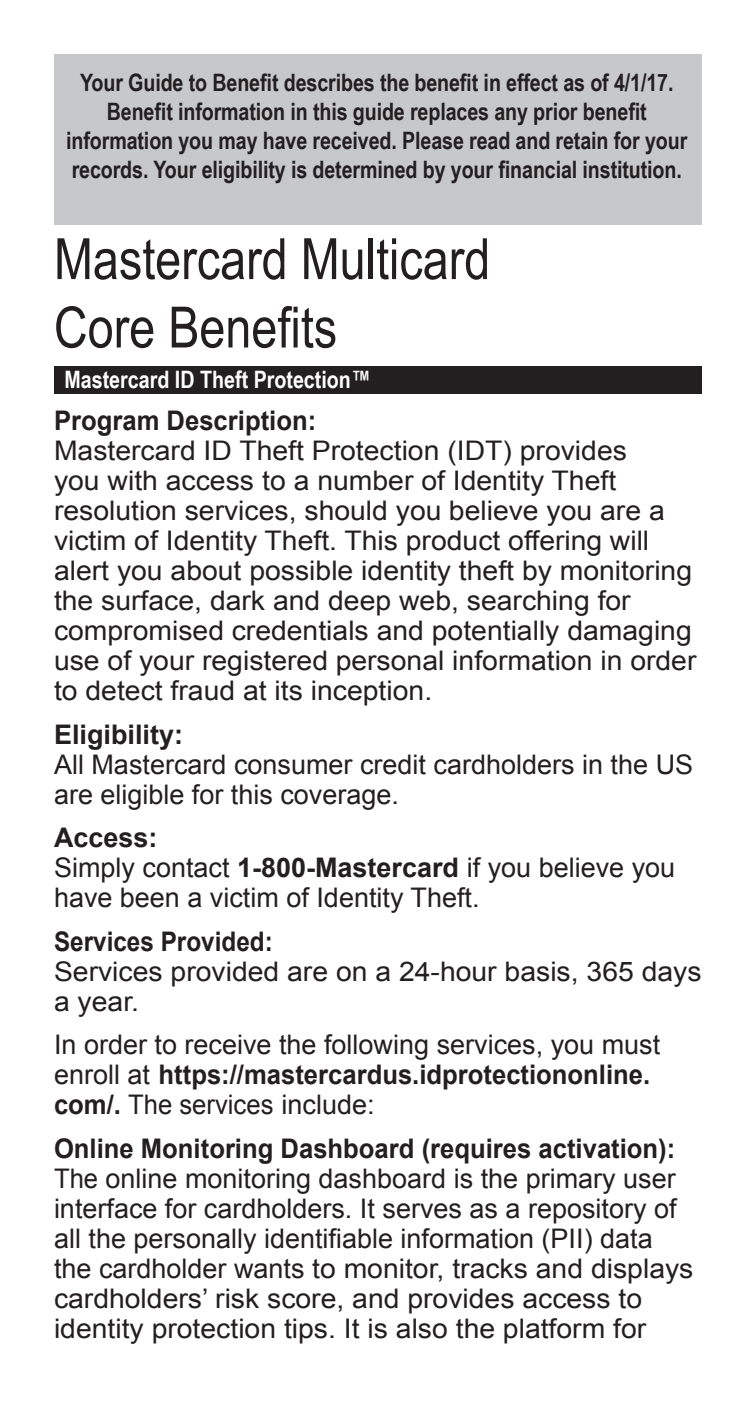
<style>
.page{position:relative;width:756px;height:1404px;background:#fff}
.page>*{position:absolute;margin:0;border:0;box-sizing:border-box;transform-origin:0 0}
.t1{font:57px "Arial Narrow";color:#231f20}
.Body_Text{font:27px/30px "Arial";color:#231f20;scale:1.05 1}
.Body_Text-2{font:27px/30px "Arial";color:#231f20;scale:.95 1}
.Body_Text-3{font:27px/30px "Arial";color:#231f20}
.Heading_2{font:700 27px "Arial";color:#231f20;scale:.95 1}
.Heading_2-2{font:700 27px "Arial";color:#231f20}
.Heading_2-3{font:700 27px "Arial";color:#231f20;scale:.9 1}
.t2{font:700 24px/28.8px "Arial Narrow";letter-spacing:-.005em;color:#231f20;text-align:center}
.t3{font:700 24px "Arial Narrow";color:#fff}
.s1{font-weight:700}
</style>
<div class="page">
<div style="left:54px;top:367px;width:648px;height:27px;background:#231f20"></div>
<div style="left:54px;top:54px;width:648px;height:171px;background:#c7c8ca"></div>
<p class="t2" style="left:66px;top:67px;width:623px">Your Guide to Benefit describes the benefit in effect as of 4/1/17.<br>Benefit information in this guide replaces any prior benefit information you may have received. Please read and retain for your records. Your eligibility is determined by your financial institution.</p>
<p class="t1" style="left:54px;top:217px;width:438px">Mastercard Multicard</p>
<p class="t1" style="left:54px;top:286px;width:285px">Core Benefits</p>
<p class="t3" style="left:64px;top:361px;width:308px">Mastercard ID Theft Protection™</p>
<p class="Heading_2" style="left:54px;top:403px;width:278px">Program Description:</p>
<p class="Body_Text" style="left:54px;top:436px;width:613px">Mastercard ID Theft Protection (IDT) provides<br>you with access to a number of Identity Theft resolution services, should you believe you are a victim of Identity Theft. This product offering will alert you about possible identity theft by monitoring the surface, dark and deep web, searching for compromised credentials and potentially damaging use of your registered personal information in order to detect fraud at its inception.</p>
<p class="Heading_2-2" style="left:54px;top:716px;width:131px">Eligibility:</p>
<p class="Body_Text-3" style="left:54px;top:749px;width:641px">All Mastercard consumer credit cardholders in the US are eligible for this coverage.</p>
<p class="Heading_2-2" style="left:54px;top:820px;width:105px">Access:</p>
<p class="Body_Text-3" style="left:54px;top:853px;width:623px">Simply contact <span class="s1">1-800-Mastercard</span> if you believe you have been a victim of Identity Theft.</p>
<p class="Heading_2-3" style="left:54px;top:923px;width:245px">Services Provided:</p>
<p class="Body_Text" style="left:54px;top:956px;width:618px">Services provided are on a 24-hour basis, 365 days a year.</p>
<p class="Body_Text-3" style="left:54px;top:1030px;width:608px">In order to receive the following services, you must enroll at <span class="s1">https://mastercardus.idprotectiononline. com/.</span> The services include:</p>
<p class="Body_Text-2" style="left:54px;top:1133px;width:675px"><span class="s1">Online Monitoring Dashboard (requires activation):<br></span>The online monitoring dashboard is the primary user interface for cardholders. It serves as a repository of all the personally identifiable information (PII) data the cardholder wants to monitor, tracks and displays cardholders’ risk score, and provides access to identity protection tips. It is also the platform for</p>
</div>
